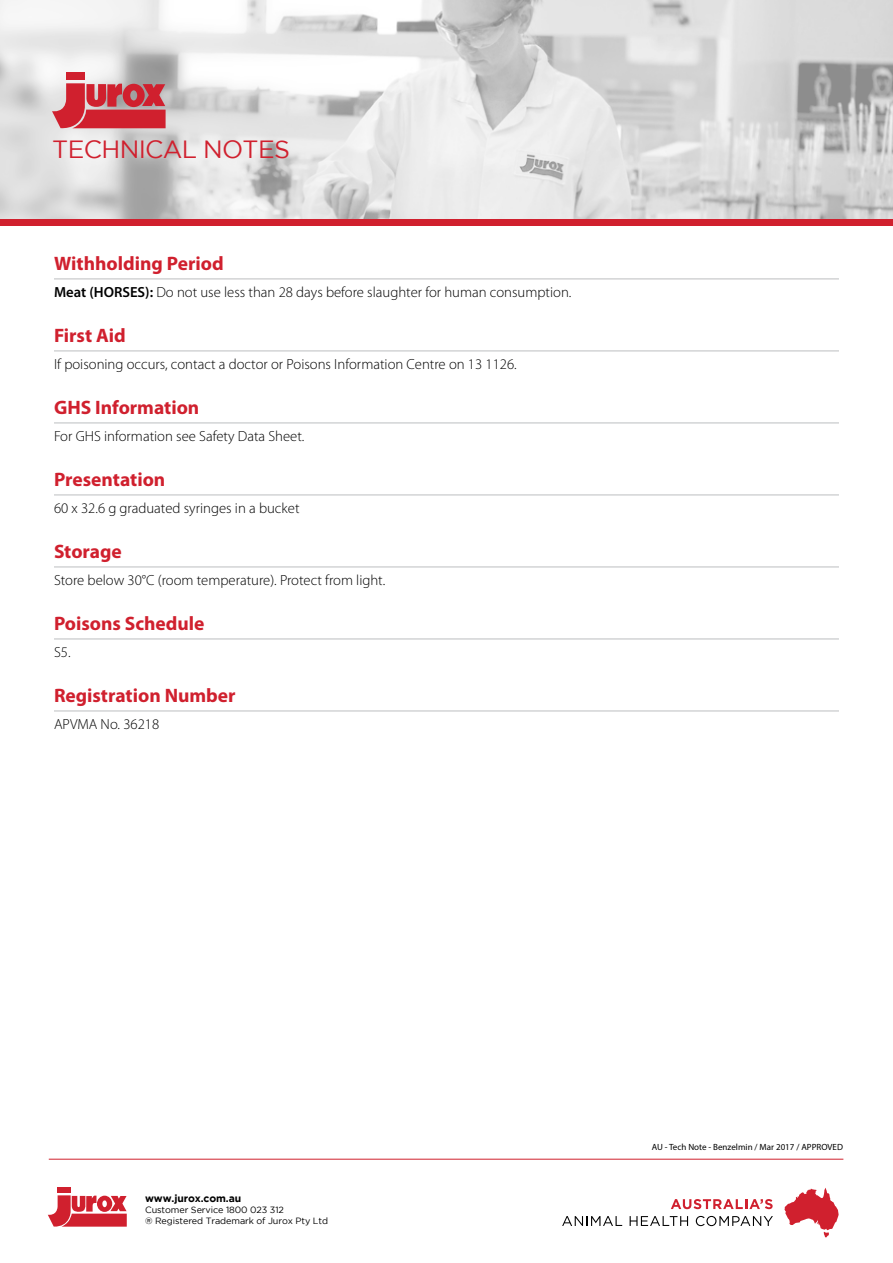
<style>
.page{position:relative;width:893px;height:1263px;background:#fff}
.page>*{position:absolute;margin:0;border:0;box-sizing:border-box;transform-origin:0 0}
.t1{font:24.9px "Gotham";letter-spacing:-.025em;color:#d0202e}
.t2{font:700 19.5px "Myriad Pro";color:#d0202e}
.Body{font:300 14.7px "Myriad Pro";color:#000}
.t3{font:700 10.35px "Gotham";letter-spacing:-.01em;color:#000}
.t4{font:9px/10.8px "Gotham";letter-spacing:-.01em;color:#000}
.t5{font:9px "Myriad Pro";color:#000}
.s1{font-weight:600}
</style>
<div class="page">
<svg style="left:671px;top:1199px;width:102px;height:10px"></svg>
<svg style="left:562px;top:1216px;width:60px;height:10px"></svg>
<svg style="left:630px;top:1216px;width:58px;height:10px"></svg>
<svg style="left:696px;top:1216px;width:77px;height:10px"></svg>
<svg style="left:784px;top:1188px;width:55px;height:49px"></svg>
<div style="left:58px;top:1188px;width:13px;height:5px;background:#d0202e"></div>
<svg style="left:48px;top:1195px;width:79px;height:32px"></svg>
<hr style="left:49px;top:1159px;width:794px;height:1px;background:#d0202e">
<img style="left:0;top:0;width:893px;height:219px">
<div style="left:66px;top:72px;width:19px;height:8px;background:#d0202e"></div>
<svg style="left:52px;top:83px;width:114px;height:46px;background:#ce4e59"></svg>
<div style="left:0;top:219px;width:893px;height:6px;background:#d0202e"></div>
<hr style="left:54px;top:279px;width:785px;height:1px;background:#bcbec0">
<hr style="left:54px;top:351px;width:785px;height:1px;background:#bcbec0">
<hr style="left:54px;top:423px;width:785px;height:1px;background:#bcbec0">
<hr style="left:54px;top:495px;width:785px;height:1px;background:#bcbec0">
<hr style="left:54px;top:567px;width:785px;height:1px;background:#bcbec0">
<hr style="left:54px;top:639px;width:785px;height:1px;background:#bcbec0">
<hr style="left:54px;top:711px;width:785px;height:1px;background:#bcbec0">
<h1 class="t1" style="left:52px;top:136px;width:239px">TECHNICAL NOTES</h1>
<p class="t2" style="left:54px;top:253px;width:171px">Withholding Period</p>
<p class="Body" style="left:54px;top:284px;width:519px"><span class="s1">Meat (HORSES):</span> Do not use less than 28 days before slaughter for human consumption.</p>
<p class="t2" style="left:54px;top:325px;width:73px">First Aid</p>
<p class="Body" style="left:54px;top:356px;width:464px">If poisoning occurs, contact a doctor or Poisons Information Centre on 13 1126.</p>
<p class="t2" style="left:54px;top:397px;width:147px">GHS Information</p>
<p class="Body" style="left:54px;top:428px;width:252px">For GHS information see Safety Data Sheet.</p>
<p class="t2" style="left:54px;top:469px;width:113px">Presentation</p>
<p class="Body" style="left:54px;top:500px;width:247px">60 x 32.6 g graduated syringes in a bucket</p>
<p class="t2" style="left:54px;top:541px;width:69px">Storage</p>
<p class="Body" style="left:54px;top:572px;width:333px">Store below 30°C (room temperature). Protect from light.</p>
<p class="t2" style="left:54px;top:613px;width:152px">Poisons Schedule</p>
<p class="Body" style="left:54px;top:644px;width:18px">S5.</p>
<p class="t2" style="left:54px;top:685px;width:183px">Registration Number</p>
<p class="Body" style="left:54px;top:716px;width:107px">APVMA No. 36218</p>
<p class="t3" style="left:145px;top:1192px;width:98px">www.jurox.com.au</p>
<p class="t4" style="left:145px;top:1204px;width:184px">Customer Service 1800 023 312<br>® Registered Trademark of Jurox Pty Ltd</p>
<p class="t5" style="left:652px;top:1141px;width:193px">AU - Tech Note - Benzelmin / Mar 2017 / APPROVED</p>
</div>
